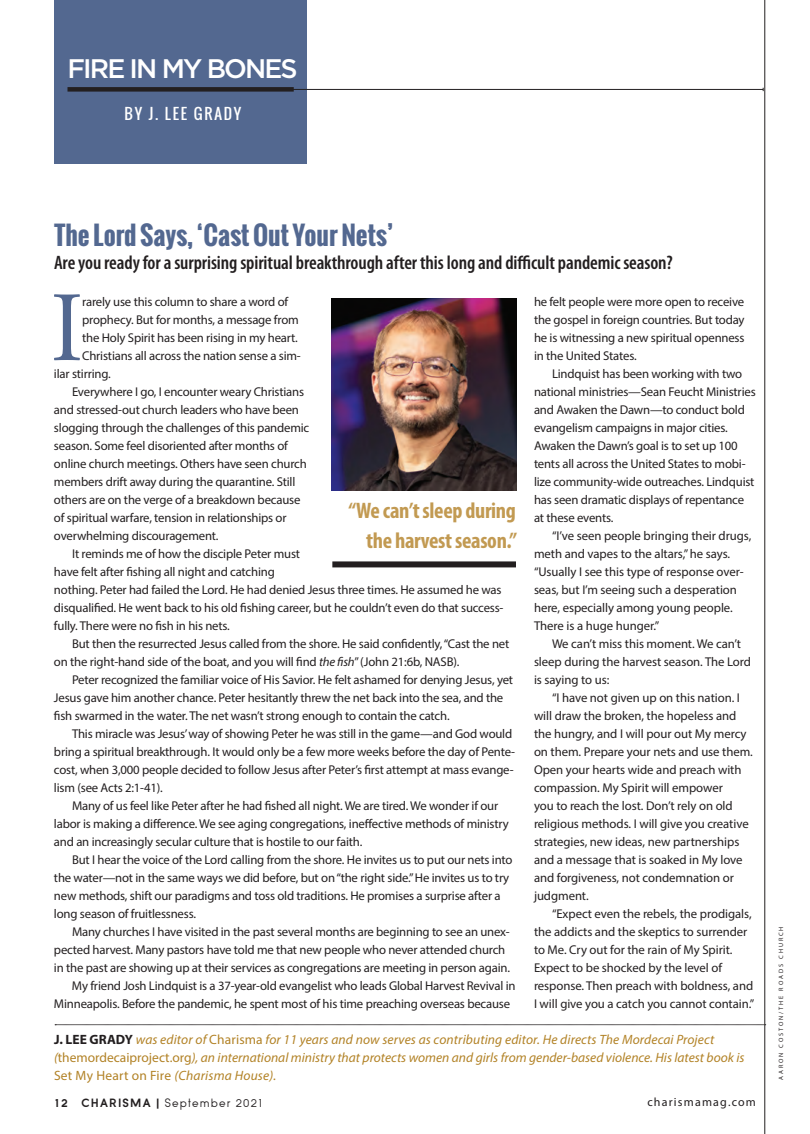
<style>
.page{position:relative;width:810px;height:1134px;background:#fff}
.page>*{position:absolute;margin:0;border:0;box-sizing:border-box;transform-origin:0 0}
.COL-OPENING_PARAGRAPH__I{font:99.15px "Adobe Garamond Pro";color:#536890}
.t1{font:500 26.85px "Gotham";letter-spacing:-.07em;color:#fff}
.COL-HED{font:700 25.5px "Oswald";color:#536890}
.COL-PULL_QUOTE{font:700 condensed 22.5px/30px "Myriad Pro";letter-spacing:-.015em;color:#c29a52;text-align:right}
.COL-SUBHED{font:600 condensed 19.5px "Myriad Pro";letter-spacing:-.005em;color:#231f20}
.t2{font:15px "Oswald";letter-spacing:.13em;color:#fff}
.t3{font:italic 13.5px/18px "Myriad Pro";color:#b28226}
.COL-BODY_TEXT{font:12.75px/18px "Myriad Pro";letter-spacing:-.015em;color:#231f20}
.COL-OPENING_PARAGRAPH__I-2{font:12.75px "Myriad Pro";letter-spacing:-.015em;color:#231f20}
.t4{font:12px "Sofia";letter-spacing:.1em;color:#231f20}
.t5{font:12px "Myriad Pro";letter-spacing:.1em;color:#231f20}
.t6{font:6.3px "Myriad Pro";letter-spacing:.3em;color:#231f20}
.s1{font-style:italic}
.s2{font-weight:700;font-style:normal;color:#231f20}
.s3{font-style:normal}
.s4{font-weight:700}
</style>
<div class="page">
<svg style="left:55px;top:1024px;width:710px;height:1px"></svg>
<hr style="left:765px;top:0;width:1px;height:1134px;background:#231f20">
<div style="left:54px;top:0;width:252px;height:164px;background:#536890"></div>
<div style="left:68px;top:87px;width:226px;height:5px;background:#231f20"></div>
<hr style="left:286px;top:89px;width:477px;height:1px;background:#231f20">
<div style="left:332px;top:561px;width:184px;height:6px;background:#231f20"></div>
<img style="left:331px;top:298px;width:185px;height:192px">
<h2 class="t1" style="left:68px;top:51px;width:232px">FIRE IN MY BONES</h2>
<p class="t2" style="left:125px;top:102px;width:118px">BY J. LEE GRADY</p>
<p class="COL-HED" style="left:54px;top:216px;width:341px">The Lord Says, ‘Cast Out Your Nets’</p>
<p class="COL-SUBHED" style="left:54px;top:250px;width:620px">Are you ready for a surprising spiritual breakthrough after this long and difficult pandemic season?</p>
<p class="COL-OPENING_PARAGRAPH__I" style="left:50px;top:269px;width:35px">I</p>
<p class="COL-OPENING_PARAGRAPH__I-2" style="left:82px;top:294px;width:208px">rarely use this column to share a word of</p>
<p class="COL-OPENING_PARAGRAPH__I-2" style="left:82px;top:312px;width:218px">prophecy. But for months, a message from</p>
<p class="COL-OPENING_PARAGRAPH__I-2" style="left:82px;top:330px;width:217px">the Holy Spirit has been rising in my heart.</p>
<p class="COL-OPENING_PARAGRAPH__I-2" style="left:82px;top:348px;width:220px">Christians all across the nation sense a sim-</p>
<p class="COL-OPENING_PARAGRAPH__I-2" style="left:54px;top:366px;width:58px">ilar stirring.</p>
<p class="COL-BODY_TEXT" style="left:54px;top:383px;width:257px;text-indent:18px">Everywhere I go, I encounter weary Christians and stressed-out church leaders who have been slogging through the challenges of this pandemic season. Some feel disoriented after months of online church meetings. Others have seen church members drift away during the quarantine. Still others are on the verge of a breakdown because of spiritual warfare, tension in relationships or overwhelming discouragement.</p>
<p class="COL-BODY_TEXT" style="left:54px;top:545px;width:451px;text-indent:18px">It reminds me of how the disciple Peter must<br>have felt after fishing all night and catching<br>nothing. Peter had failed the Lord. He had denied Jesus three times. He assumed he was disqualified. He went back to his old fishing career, but he couldn’t even do that success&shy;fully. There were no fish in his nets.</p>
<p class="COL-BODY_TEXT" style="left:54px;top:635px;width:457px;text-indent:18px">But then the resurrected Jesus called from the shore. He said confidently, “Cast the net on the right-hand side of the boat, and you will find <span class="s1">the fish</span>” (John 21:6b, NASB).</p>
<p class="COL-BODY_TEXT" style="left:54px;top:671px;width:461px;text-indent:18px">Peter recognized the familiar voice of His Savior. He felt ashamed for denying Jesus, yet<br>Jesus gave him another chance. Peter hesitantly threw the net back into the sea, and the fish swarmed in the water. The net wasn’t strong enough to contain the catch.</p>
<p class="COL-BODY_TEXT" style="left:54px;top:725px;width:463px;text-indent:18px">This miracle was Jesus’ way of showing Peter he was still in the game—and God would bring a spiritual breakthrough. It would only be a few more weeks before the day of Pente&shy;cost, when 3,000 people decided to follow Jesus after Peter’s first attempt at mass evange&shy;lism (see Acts 2:1-41).</p>
<p class="COL-BODY_TEXT" style="left:54px;top:797px;width:456px;text-indent:18px">Many of us feel like Peter after he had fished all night. We are tired. We wonder if our labor is making a difference. We see aging congregations, ineffective methods of ministry and an increasingly secular culture that is hostile to our faith.</p>
<p class="COL-BODY_TEXT" style="left:54px;top:851px;width:460px;text-indent:18px">But I hear the voice of the Lord calling from the shore. He invites us to put our nets into the water—not in the same ways we did before, but on “the right side.” He invites us to try new methods, shift our paradigms and toss old traditions. He promises a surprise after a long season of fruitlessness.</p>
<p class="COL-BODY_TEXT" style="left:54px;top:923px;width:458px;text-indent:18px">Many churches I have visited in the past several months are beginning to see an unex&shy;pected harvest. Many pastors have told me that new people who never attended church in the past are showing up at their services as congregations are meeting in person again.</p>
<p class="COL-BODY_TEXT" style="left:54px;top:977px;width:463px;text-indent:18px">My friend Josh Lindquist is a 37-year-old evangelist who leads Global Harvest Revival in<br>Minneapolis. Before the pandemic, he spent most of his time preaching overseas because</p>
<p class="COL-PULL_QUOTE" style="left:348px;top:495px;width:170px">“We can’t sleep during the harvest season.”</p>
<p class="COL-BODY_TEXT" style="left:534px;top:293px;width:212px;text-align:justify">he felt people were more open to receive the gospel in foreign countries. But today he is witnessing a new spiritual openness in the United States.</p>
<p class="COL-BODY_TEXT" style="left:534px;top:365px;width:223px;text-indent:18px">Lindquist has been working with two national ministries—Sean Feucht Ministries and Awaken the Dawn—to conduct bold evangelism campaigns in major cities.<br>Awaken the Dawn’s goal is to set up 100 tents all across the United States to mobi&shy;lize community-wide outreaches. Lindquist has seen dramatic displays of repentance at these events.</p>
<p class="COL-BODY_TEXT" style="left:534px;top:527px;width:219px;text-indent:18px">“I’ve seen people bringing their drugs, meth and vapes to the altars,” he says. “Usually I see this type of response over&shy;seas, but I’m seeing such a desperation here, especially among young people.<br>There is a huge hunger.”</p>
<p class="COL-BODY_TEXT" style="left:534px;top:635px;width:219px;text-indent:18px">We can’t miss this moment. We can’t sleep during the harvest season. The Lord is saying to us:</p>
<p class="COL-BODY_TEXT" style="left:534px;top:689px;width:220px;text-indent:18px">“I have not given up on this nation. I will draw the broken, the hopeless and the hungry, and I will pour out My mercy on them. Prepare your nets and use them.<br>Open your hearts wide and preach with compassion. My Spirit will empower<br>you to reach the lost. Don’t rely on old religious methods. I will give you creative strategies, new ideas, new partnerships and a message that is soaked in My love and forgiveness, not condemnation or judgment.</p>
<p class="COL-BODY_TEXT" style="left:534px;top:905px;width:222px;text-indent:18px">“Expect even the rebels, the prodigals, the addicts and the skeptics to surrender to Me. Cry out for the rain of My Spirit.<br>Expect to be shocked by the level of response. Then preach with boldness, and I will give you a catch you cannot contain.”</p>
<p class="t3" style="left:54px;top:1030px;width:692px"><span class="s2">J. LEE GRADY</span> was editor of <span class="s3">Charisma</span> for 11 years and now serves as contributing editor. He directs The Mordecai Project (<span class="s3">themordecaiproject.org</span>), an international ministry that protects women and girls from gender-based violence. His latest book is<br><span class="s3">Set My Heart on Fire</span> (Charisma House).</p>
<p class="t4" style="left:54px;top:1096px;width:211px"><span class="s4">12 CHARISMA |</span> September 2021</p>
<p class="t5" style="left:647px;top:1095px;width:110px">charismamag.com</p>
<p class="t6" style="left:777px;top:1080px;width:155px;rotate:-90deg">AARON COSTON/THE ROADS CHURCH</p>
</div>
